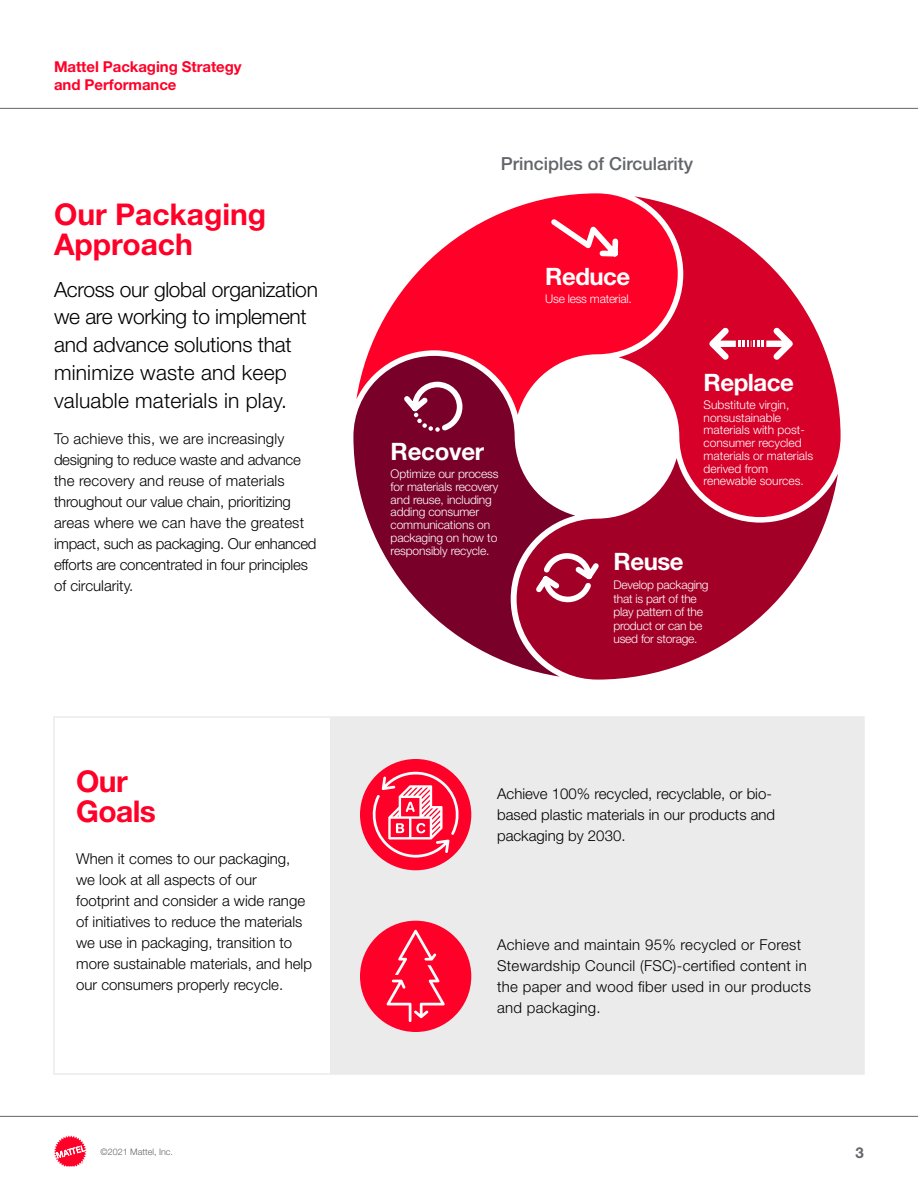
<style>
.page{position:relative;width:918px;height:1188px;background:#fff}
.page>*{position:absolute;margin:0;border:0;box-sizing:border-box;transform-origin:0 0}
.t1{font:700 30px/30px "Helvetica Neue LT Std";color:#ff0028}
.t2{font:700 30px/30px "Helvetica Neue LT Std";letter-spacing:-.02em;color:#ff0028}
.t3{font:700 24px "Helvetica Neue LT Std";letter-spacing:-.02em;color:#fff}
.t4{font:300 21px/27.8px "Helvetica Neue LT Std";letter-spacing:-.01em;color:#000}
.t5{font:500 18px "Helvetica Neue LT Std";color:#62656a}
.t6{font:300 15px/21px "Helvetica Neue LT Std";color:#000}
.t7{font:300 15px/21px "Helvetica Neue LT Std";letter-spacing:.02em;color:#000}
.t8{font:700 15px/18px "Helvetica Neue LT Std";letter-spacing:-.005em;color:#ff0028}
.t9{font:700 15px "Helvetica Neue LT Std";color:#62656a}
.t10{font:300 12px/12.8px "Helvetica Neue LT Std";letter-spacing:-.01em;color:#fff}
.t11{font:300 9px "Helvetica Neue LT Std";color:#62656a}
</style>
<div class="page">
<div style="left:330px;top:717px;width:534px;height:357px;background:#ebebec"></div>
<div style="left:53px;top:716px;width:812px;height:359px;border:2px solid #ebebec"></div>
<svg style="left:676px;top:207px;width:165px;height:251px;fill:#d70028"></svg>
<svg style="left:575px;top:458px;width:263px;height:222px;fill:#a30028"></svg>
<svg style="left:353px;top:415px;width:222px;height:262px;fill:#790028"></svg>
<svg style="left:356px;top:193px;width:322px;height:222px;fill:#ff0028"></svg>
<svg style="left:546px;top:214px;width:77px;height:48px;background:#ff2c4d"></svg>
<svg style="left:709px;top:328px;width:84px;height:32px"></svg>
<svg style="left:531px;top:549px;width:73px;height:57px"></svg>
<svg style="left:399px;top:379px;width:66px;height:56px"></svg>
<div style="left:360px;top:759px;width:111px;height:111px;background:#ff0028;border-radius:50%"></div>
<svg style="left:369px;top:772px;width:90px;height:86px"></svg>
<div style="left:360px;top:921px;width:111px;height:111px;background:#ff0028;border-radius:50%"></div>
<svg style="left:387px;top:930px;width:58px;height:92px"></svg>
<hr style="left:0;top:108px;width:918px;height:1px;background:#62656a">
<hr style="left:0;top:1116px;width:918px;height:1px;background:#62656a">
<svg style="left:54px;top:1135px;width:33px;height:31px"></svg>
<p class="t8" style="left:54px;top:58px;width:189px">Mattel Packaging Strategy and Performance</p>
<h1 class="t1" style="left:54px;top:199px;width:214px">Our Packaging<br>Approach</h1>
<h3 class="t4" style="left:54px;top:275px;width:265px">Across our global organization we are working to implement and advance solutions that minimize waste and keep valuable materials in play.</h3>
<p class="t6" style="left:54px;top:428px;width:264px">To achieve this, we are increasingly designing to reduce waste and advance the recovery and reuse of materials throughout our value chain, prioritizing areas where we can have the greatest impact, such as packaging. Our enhanced efforts are concentrated in four principles of circularity.</p>
<h1 class="t2" style="left:76px;top:766px;width:81px">Our<br>Goals</h1>
<p class="t6" style="left:76px;top:848px;width:237px">When it comes to our packaging, we look at all aspects of our footprint and consider a wide range of initiatives to reduce the materials we use in packaging, transition to more sustainable materials, and help our consumers properly recycle.</p>
<p class="t5" style="left:501px;top:153px;width:194px">Principles of Circularity</p>
<h2 class="t3" style="left:391px;top:436px;width:95px">Recover</h2>
<p class="t10" style="left:391px;top:467px;width:109px">Optimize our process for materials recovery and reuse, including adding consumer communications on packaging on how to responsibly recycle.</p>
<h2 class="t3" style="left:545px;top:262px;width:87px">Reduce</h2>
<p class="t10" style="left:545px;top:292px;width:88px">Use less material.</p>
<h2 class="t3" style="left:704px;top:367px;width:92px">Replace</h2>
<p class="t10" style="left:704px;top:398px;width:111px">Substitute virgin, nonsustainable materials with post&shy;consumer recycled materials or materials derived from renewable sources.</p>
<h2 class="t3" style="left:614px;top:547px;width:72px">Reuse</h2>
<p class="t10" style="left:614px;top:578px;width:97px;line-height:13.5px">Develop packaging that is part of the play pattern of the product or can be used for storage.</p>
<p class="t6" style="left:497px;top:783px;width:280px">Achieve 100% recycled, recyclable, or bio&shy;based plastic materials in our products and packaging by 2030.</p>
<p class="t7" style="left:497px;top:934px;width:315px">Achieve and maintain 95% recycled or Forest Stewardship Council (FSC)-certified content in the paper and wood fiber used in our products and packaging.</p>
<p class="t11" style="left:100px;top:1146px;width:74px">©2021 Mattel, Inc.</p>
<p class="t9" style="left:856px;top:1143px;width:10px">3</p>
</div>
